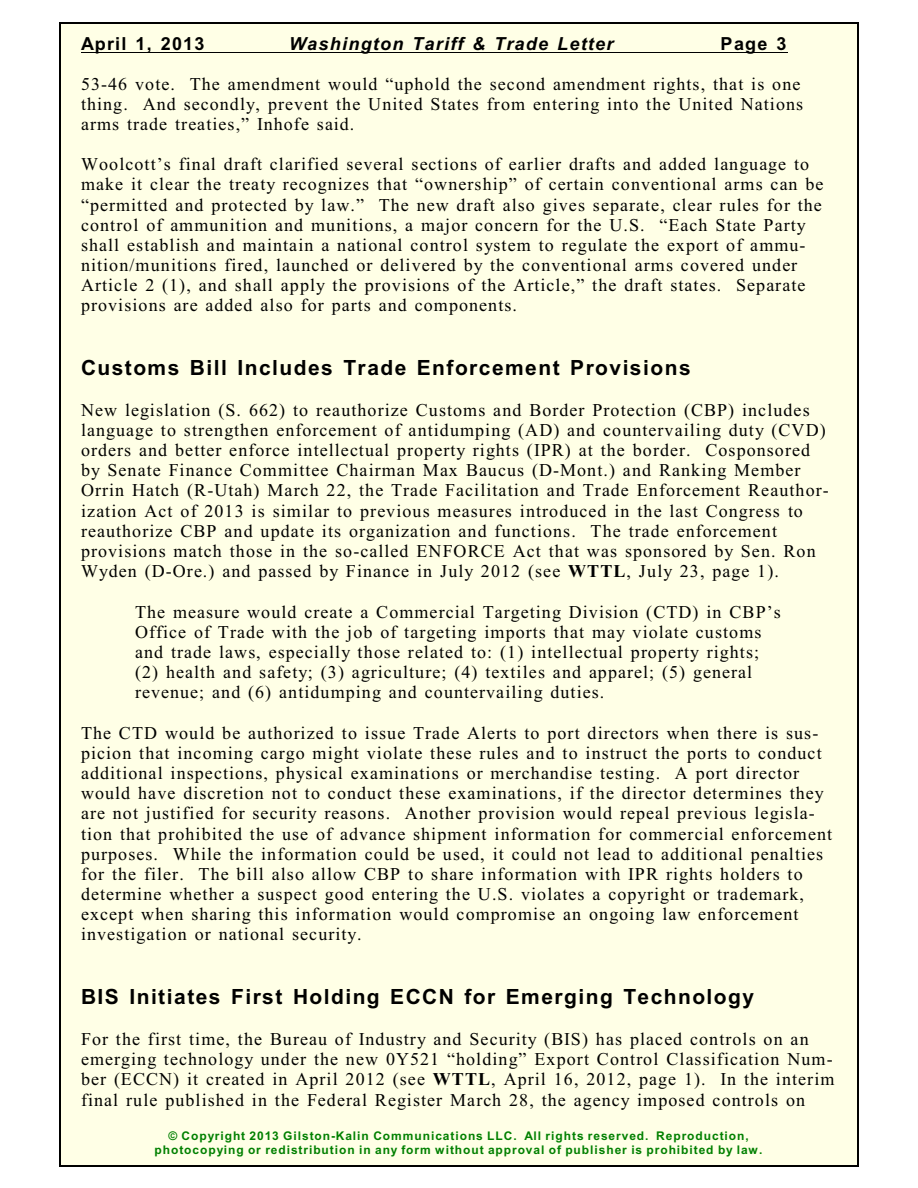
<style>
.page{position:relative;width:918px;height:1188px;background:#fff}
.page>*{position:absolute;margin:0;border:0;box-sizing:border-box;transform-origin:0 0}
.t1{font:700 21px "Arial";letter-spacing:.07em;color:#000}
.t2{font:18px/20.1px "Times New Roman";letter-spacing:.06em;color:#000}
.t3{font:italic 700 18px "Arial";letter-spacing:.075em;color:#000}
.t4{font:700 18px "Arial";letter-spacing:.075em;color:#000}
.t5{font:700 12px/13.4px "Arial";letter-spacing:.08em;color:#008000;text-align:center}
.s1{font-weight:700}
</style>
<div class="page">
<div style="left:59px;top:23px;width:800px;height:1143px;background:#ffffe6"></div>
<hr style="left:59px;top:23px;width:1px;height:1143px;background:#000">
<hr style="left:857px;top:23px;width:2px;height:1143px;background:#000">
<hr style="left:59px;top:23px;width:799px;height:1px;background:#000">
<hr style="left:59px;top:1165px;width:799px;height:1px;background:#000">
<hr style="left:81px;top:52px;width:707px;height:1px;background:#000">
<p class="t4" style="left:81px;top:37px;width:125px">April 1, 2013</p>
<p class="t3" style="left:289px;top:37px;width:326px">Washington Tariff &amp; Trade Letter</p>
<p class="t4" style="left:721px;top:37px;width:67px">Page 3</p>
<p class="t2" style="left:81px;top:75px;width:724px">53-46 vote. The amendment would “uphold the second amendment rights, that is one thing. And secondly, prevent the United States from entering into the United Nations arms trade treaties,” Inhofe said.</p>
<p class="t2" style="left:81px;top:156px;width:744px">Woolcott’s final draft clarified several sections of earlier drafts and added language to make it clear the treaty recognizes that “ownership” of certain conventional arms can be “permitted and protected by law.” The new draft also gives separate, clear rules for the control of ammunition and munitions, a major concern for the U.S. “Each State Party shall establish and maintain a national control system to regulate the export of ammu&shy;nition/munitions fired, launched or delivered by the conventional arms covered under Article 2 (1), and shall apply the provisions of the Article,” the draft states. Separate provisions are added also for parts and components.</p>
<p class="t1" style="left:81px;top:360px;width:611px">Customs Bill Includes Trade Enforcement Provisions</p>
<p class="t2" style="left:81px;top:401px;width:749px">New legislation (S. 662) to reauthorize Customs and Border Protection (CBP) includes language to strengthen enforcement of antidumping (AD) and countervailing duty (CVD) orders and better enforce intellectual property rights (IPR) at the border. Cosponsored by Senate Finance Committee Chairman Max Baucus (D-Mont.) and Ranking Member Orrin Hatch (R-Utah) March 22, the Trade Facilitation and Trade Enforcement Reauthor&shy;ization Act of 2013 is similar to previous measures introduced in the last Congress to reauthorize CBP and update its organization and functions. The trade enforcement provisions match those in the so-called ENFORCE Act that was sponsored by Sen. Ron Wyden (D-Ore.) and passed by Finance in July 2012 (see <span class="s1">WTTL</span>, July 23, page 1).</p>
<p class="t2" style="left:135px;top:603px;width:647px">The measure would create a Commercial Targeting Division (CTD) in CBP’s Office of Trade with the job of targeting imports that may violate customs and trade laws, especially those related to: (1) intellectual property rights; (2) health and safety; (3) agriculture; (4) textiles and apparel; (5) general revenue; and (6) antidumping and countervailing duties.</p>
<p class="t2" style="left:81px;top:724px;width:753px">The CTD would be authorized to issue Trade Alerts to port directors when there is sus&shy;picion that incoming cargo might violate these rules and to instruct the ports to conduct additional inspections, physical examinations or merchandise testing. A port director would have discretion not to conduct these examinations, if the director determines they are not justified for security reasons. Another provision would repeal previous legisla&shy;tion that prohibited the use of advance shipment information for commercial enforcement purposes. While the information could be used, it could not lead to additional penalties for the filer. The bill also allow CBP to share information with IPR rights holders to determine whether a suspect good entering the U.S. violates a copyright or trademark, except when sharing this information would compromise an ongoing law enforcement investigation or national security.</p>
<p class="t1" style="left:81px;top:989px;width:675px">BIS Initiates First Holding ECCN for Emerging Technology</p>
<p class="t2" style="left:81px;top:1030px;width:755px">For the first time, the Bureau of Industry and Security (BIS) has placed controls on an emerging technology under the new 0Y521 “holding” Export Control Classification Num&shy;ber (ECCN) it created in April 2012 (see <span class="s1">WTTL</span>, April 16, 2012, page 1). In the interim final rule published in the Federal Register March 28, the agency imposed controls on</p>
<p class="t5" style="left:155px;top:1131px;width:609px">© Copyright 2013 Gilston-Kalin Communications LLC. All rights reserved. Reproduction, photocopying or redistribution in any form without approval of publisher is prohibited by law.</p>
</div>
